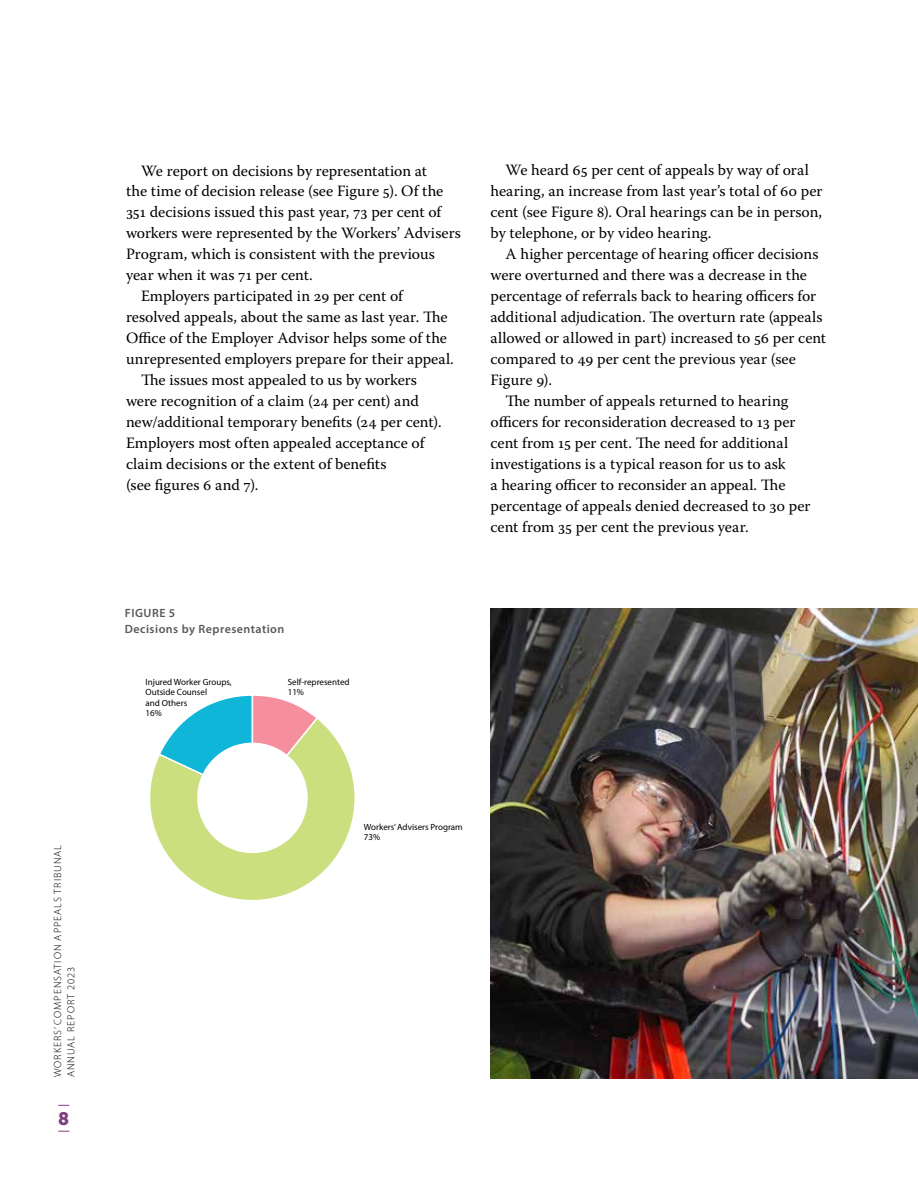
<style>
.page{position:relative;width:918px;height:1188px;background:#fff}
.page>*{position:absolute;margin:0;border:0;box-sizing:border-box;transform-origin:0 0}
.t1{font:18px "Museo Slab 900";color:#7e407d}
.t2{font:15.75px/21px "Warnock Pro";color:#000}
.t3{font:600 12px/16.5px "Myriad Pro";letter-spacing:.04em;color:#58595b}
.t4{font:300 10.5px/13.5px "Myriad Pro";letter-spacing:.095em;color:#000}
.t5{font:9px/10.5px "Myriad Pro";color:#000}
</style>
<div class="page">
<svg style="left:150px;top:720px;width:205px;height:180px"></svg>
<svg style="left:157px;top:695px;width:162px;height:105px"></svg>
<div style="left:197px;top:743px;width:111px;height:110px;background:#fff;border-radius:50%"></div>
<img style="left:490px;top:608px;width:428px;height:470px">
<p class="t4" style="left:51px;top:1077px;width:234px;rotate:-90deg">WORKERS’ COMPENSATION APPEALS TRIBUNAL<br>ANNUAL REPORT 2023</p>
<p class="t1" style="left:58px;top:1108px;width:13px">8</p>
<p class="t2" style="left:141px;top:160px;width:288px">We report on decisions by representation at</p>
<p class="t2" style="left:126px;top:181px;width:319px">the time of decision release (see Figure 5). Of the</p>
<p class="t2" style="left:126px;top:202px;width:317px">351 decisions issued this past year, 73 per cent of</p>
<p class="t2" style="left:126px;top:223px;width:336px">workers were represented by the Workers’ Advisers</p>
<p class="t2" style="left:126px;top:244px;width:310px">Program, which is consistent with the previous</p>
<p class="t2" style="left:126px;top:265px;width:188px">year when it was 71 per cent.</p>
<p class="t2" style="left:141px;top:286px;width:263px">Employers participated in 29 per cent of</p>
<p class="t2" style="left:126px;top:307px;width:323px">resolved appeals, about the same as last year. The</p>
<p class="t2" style="left:126px;top:328px;width:323px">Office of the Employer Advisor helps some of the</p>
<p class="t2" style="left:126px;top:349px;width:329px">unrepresented employers prepare for their appeal.</p>
<p class="t2" style="left:141px;top:370px;width:277px">The issues most appealed to us by workers</p>
<p class="t2" style="left:126px;top:391px;width:294px">were recognition of a claim (24 per cent) and</p>
<p class="t2" style="left:126px;top:412px;width:317px">new/additional temporary benefits (24 per cent).</p>
<p class="t2" style="left:126px;top:432px;width:300px">Employers most often appealed acceptance of</p>
<p class="t2" style="left:126px;top:453px;width:262px">claim decisions or the extent of benefits</p>
<p class="t2" style="left:126px;top:474px;width:134px">(see figures 6 and 7).</p>
<p class="t3" style="left:125px;top:604px;width:161px">FIGURE 5<br>Decisions by Representation</p>
<p class="t5" style="left:146px;top:676px;width:88px">Injured Worker Groups,<br>Outside Counsel<br>and Others<br>16%</p>
<p class="t5" style="left:288px;top:676px;width:63px">Self-represented<br>11%</p>
<p class="t2" style="left:491px;top:159px;width:334px;text-indent:15px">We heard 65 per cent of appeals by way of oral hearing, an increase from last year’s total of 60 per cent (see Figure 8). Oral hearings can be in person, by telephone, or by video hearing.</p>
<p class="t2" style="left:506px;top:243px;width:315px">A higher percentage of hearing officer decisions</p>
<p class="t2" style="left:491px;top:264px;width:318px">were overturned and there was a decrease in the</p>
<p class="t2" style="left:491px;top:285px;width:327px">percentage of referrals back to hearing officers for</p>
<p class="t2" style="left:491px;top:306px;width:333px">additional adjudication. The overturn rate (appeals</p>
<p class="t2" style="left:491px;top:327px;width:337px">allowed or allowed in part) increased to 56 per cent</p>
<p class="t2" style="left:491px;top:348px;width:307px">compared to 49 per cent the previous year (see</p>
<p class="t2" style="left:491px;top:369px;width:63px">Figure 9).</p>
<p class="t2" style="left:506px;top:390px;width:284px">The number of appeals returned to hearing</p>
<p class="t2" style="left:491px;top:411px;width:307px">officers for reconsideration decreased to 13 per</p>
<p class="t2" style="left:491px;top:432px;width:299px">cent from 15 per cent. The need for additional</p>
<p class="t2" style="left:491px;top:453px;width:297px">investigations is a typical reason for us to ask</p>
<p class="t2" style="left:491px;top:474px;width:297px">a hearing officer to reconsider an appeal. The</p>
<p class="t2" style="left:491px;top:495px;width:322px">percentage of appeals denied decreased to 30 per</p>
<p class="t2" style="left:491px;top:516px;width:260px">cent from 35 per cent the previous year.</p>
<p class="t5" style="left:364px;top:821px;width:100px">Workers’ Advisers Program<br>73%</p>
</div>
